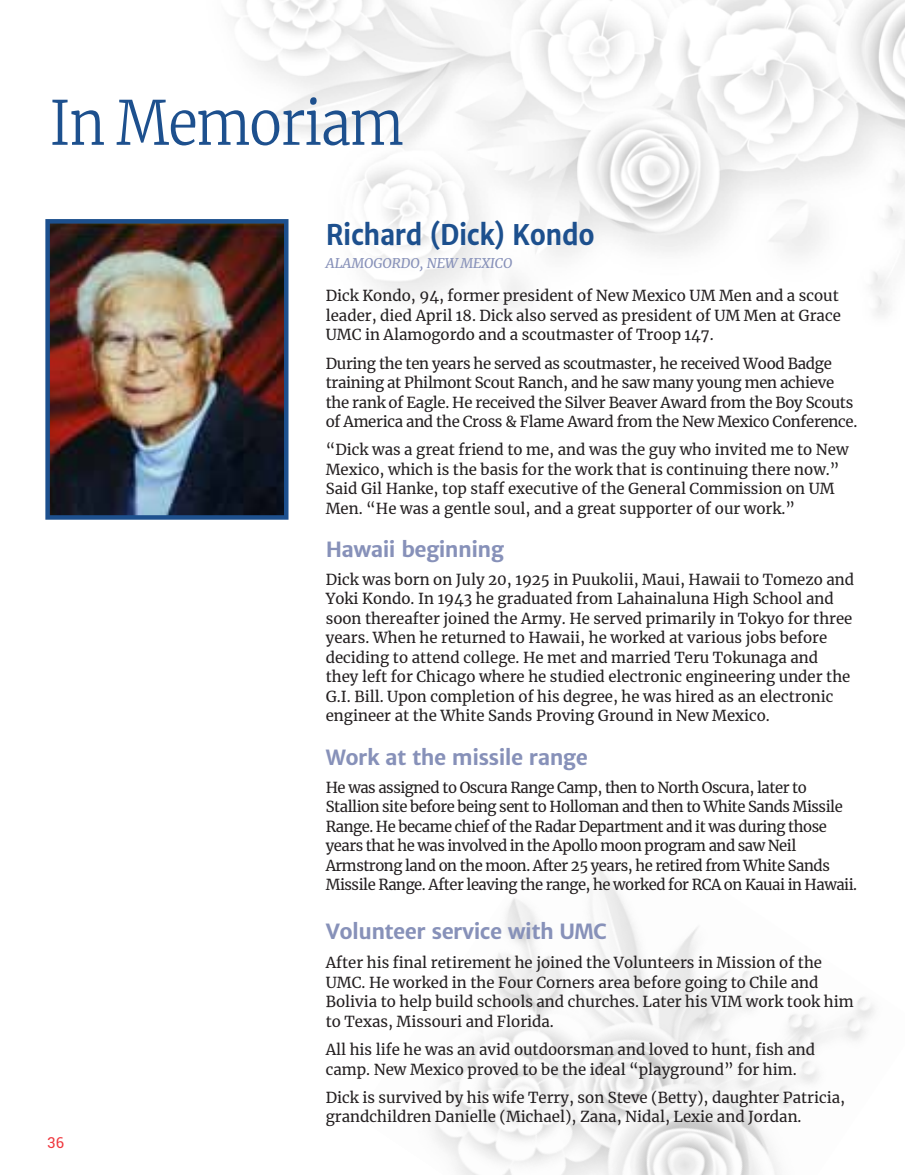
<style>
.page{position:relative;width:905px;height:1175px;background:#fff}
.page>*{position:absolute;margin:0;border:0;box-sizing:border-box;transform-origin:0 0}
.t1{font:300 60.6px "Merriweather";letter-spacing:-.02em;color:#1d508e;scale:.9 1}
.t2{font:700 28.5px "Merriweather Sans";letter-spacing:-.02em;color:#1d508e;scale:.9 1}
.t3{font:700 21px "Merriweather Sans";letter-spacing:-.03em;color:#8791b9}
.t4{font:15px/19.5px "Merriweather";color:#231f20}
.t5{font:15px/19.5px "Merriweather";letter-spacing:-.03em;color:#231f20}
.t6{font:15px/19.5px "Merriweather";letter-spacing:-.02em;color:#231f20}
.t7{font:15px "Roboto";color:#ef373e}
.t8{font:italic 13.5px "Merriweather";color:#8791b9}
</style>
<div class="page">
<img style="left:431px;top:868px;width:443px;height:306px">
<img style="left:233px;top:0;width:671px;height:326px">
<img style="left:50px;top:224px;width:233px;height:290px">
<div style="left:45px;top:219px;width:243px;height:300px;border:4px solid #1d508e"></div>
<h1 class="t1" style="left:49px;top:81px;width:395px">In Memoriam</h1>
<p class="t7" style="left:47px;top:1132px;width:18px">36</p>
<h2 class="t2" style="left:326px;top:216px;width:300px">Richard (Dick) Kondo</h2>
<p class="t8" style="left:326px;top:253px;width:188px">ALAMOGORDO, NEW MEXICO</p>
<p class="t4" style="left:326px;top:286px;width:516px">Dick Kondo, 94, former president of New Mexico UM Men and a scout leader, died April 18. Dick also served as president of UM Men at Grace<br>UMC in Alamogordo and a scoutmaster of Troop 147.</p>
<p class="t6" style="left:326px;top:353px;width:533px">During the ten years he served as scoutmaster, he received Wood Badge training at Philmont Scout Ranch, and he saw many young men achieve the rank of Eagle. He received the Silver Beaver Award from the Boy Scouts of America and the Cross &amp; Flame Award from the New Mexico Conference.</p>
<p class="t4" style="left:326px;top:439px;width:524px">“Dick was a great friend to me, and was the guy who invited me to New Mexico, which is the basis for the work that is continuing there now.” Said Gil Hanke, top staff executive of the General Commission on UM Men. “He was a gentle soul, and a great supporter of our work.”</p>
<h3 class="t3" style="left:326px;top:535px;width:180px">Hawaii beginning</h3>
<p class="t4" style="left:326px;top:569px;width:530px">Dick was born on July 20, 1925 in Puukolii, Maui, Hawaii to Tomezo and Yoki Kondo. In 1943 he graduated from Lahainaluna High School and soon thereafter joined the Army. He served primarily in Tokyo for three years. When he returned to Hawaii, he worked at various jobs before deciding to attend college. He met and married Teru Tokunaga and they left for Chicago where he studied electronic engineering under the G.I. Bill. Upon completion of his degree, he was hired as an electronic engineer at the White Sands Proving Ground in New Mexico.</p>
<h3 class="t3" style="left:326px;top:743px;width:264px">Work at the missile range</h3>
<p class="t5" style="left:326px;top:777px;width:533px">He was assigned to Oscura Range Camp, then to North Oscura, later to Stallion site before being sent to Holloman and then to White Sands Missile Range. He became chief of the Radar Department and it was during those years that he was involved in the Apollo moon program and saw Neil Armstrong land on the moon. After 25 years, he retired from White Sands Missile Range. After leaving the range, he worked for RCA on Kauai in Hawaii.</p>
<h3 class="t3" style="left:326px;top:918px;width:282px">Volunteer service with UMC</h3>
<p class="t4" style="left:326px;top:952px;width:529px">After his final retirement he joined the Volunteers in Mission of the UMC. He worked in the Four Corners area before going to Chile and Bolivia to help build schools and churches. Later his VIM work took him to Texas, Missouri and Florida.</p>
<p class="t4" style="left:326px;top:1039px;width:491px">All his life he was an avid outdoorsman and loved to hunt, fish and camp. New Mexico proved to be the ideal “playground” for him.</p>
<p class="t4" style="left:326px;top:1087px;width:521px">Dick is survived by his wife Terry, son Steve (Betty), daughter Patricia, grandchildren Danielle (Michael), Zana, Nidal, Lexie and Jordan.</p>
</div>
